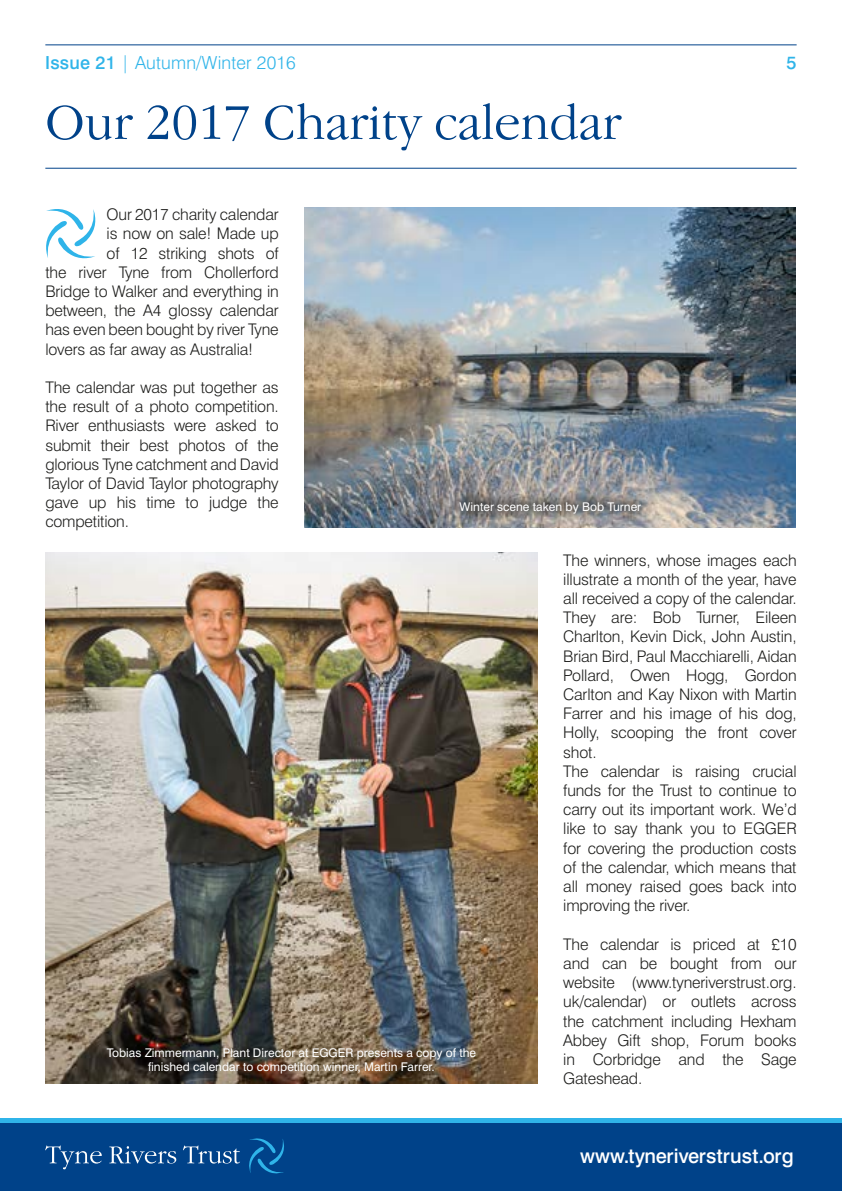
<style>
.page{position:relative;width:842px;height:1191px;background:#fff}
.page>*{position:absolute;margin:0;border:0;box-sizing:border-box;transform-origin:0 0}
.t1{font:300 52px "Garamond IT Cby BT";color:#004289}
.t2{font:500 20px "Swiss 721 BT";letter-spacing:.01em;color:#fff}
.t3{font:300 18px "Swiss 721 BT";letter-spacing:.01em;color:#2fb4e9}
.t4{font:500 18px "Swiss 721 BT";color:#2fb4e9}
.t5{font:300 16px/19.2px "Swiss 721 BT";letter-spacing:-.01em;color:#1d1d1b;text-align:justify}
.t6{font:12px/14.4px "Swiss 721 BT";color:#fff;text-align:center}
.s1{font-weight:500}
</style>
<div class="page">
<div style="left:0;top:1120px;width:842px;height:71px;background:#004289"></div>
<div style="left:0;top:1118px;width:842px;height:5px;background:#2fb4e9"></div>
<svg style="left:45px;top:1145px;width:57px;height:24px"></svg>
<svg style="left:109px;top:1146px;width:67px;height:17px"></svg>
<svg style="left:183px;top:1145px;width:57px;height:18px"></svg>
<svg style="left:249px;top:1138px;width:35px;height:35px"></svg>
<hr style="left:45px;top:44px;width:752px;height:1px;background:#004289">
<hr style="left:45px;top:168px;width:752px;height:1px;background:#004289">
<img style="left:304px;top:207px;width:492px;height:321px">
<img style="left:45px;top:552px;width:493px;height:531px">
<svg style="left:46px;top:209px;width:49px;height:49px"></svg>
<div style="left:447px;top:489px;width:206px;height:36px;background:#1d1d1b;opacity:.75"></div>
<p class="t3" style="left:45px;top:52px;width:252px"><span class="s1">Issue 21</span> | Autumn/Winter 2016</p>
<p class="t4" style="left:787px;top:52px;width:12px">5</p>
<h1 class="t1" style="left:45px;top:92px;width:577px">Our 2017 Charity calendar</h1>
<p class="t5" style="left:107px;top:205px;width:174px">Our 2017 charity calendar</p>
<p class="t5" style="left:107px;top:224px;width:174px">is now on sale! Made up</p>
<p class="t5" style="left:107px;top:243px;width:174px">of 12 striking shots of</p>
<p class="t5" style="left:45px;top:262px;width:235px">the river Tyne from Chollerford</p>
<p class="t5" style="left:45px;top:281px;width:235px">Bridge to Walker and everything in</p>
<p class="t5" style="left:45px;top:301px;width:235px">between, the A4 glossy calendar</p>
<p class="t5" style="left:45px;top:320px;width:235px">has even been bought by river Tyne</p>
<p class="t5" style="left:45px;top:339px;width:209px">lovers as far away as Australia!</p>
<p class="t5" style="left:45px;top:377px;width:235px">The calendar was put together as the result of a photo competition.<br>River enthusiasts were asked to submit their best photos of the glorious Tyne catchment and David Taylor of David Taylor photography gave up his time to judge the competition.</p>
<p class="t6" style="left:460px;top:499px;width:183px">Winter scene taken by Bob Turner</p>
<p class="t6" style="left:107px;top:1045px;width:371px">Tobias Zimmermann, Plant Director at EGGER presents a copy of the finished calendar to competition winner, Martin Farrer.</p>
<p class="t5" style="left:563px;top:550px;width:235px;text-align:left">The winners, whose images each illustrate a month of the year, have all received a copy of the calendar.<br>They are: Bob Turner, Eileen<br>Charlton, Kevin Dick, John Austin,<br>Brian Bird, Paul Macchiarelli, Aidan<br>Pollard, Owen Hogg, Gordon<br>Carlton and Kay Nixon with Martin<br>Farrer and his image of his dog,<br>Holly, scooping the front cover shot.<br>The calendar is raising crucial funds for the Trust to continue to carry out its important work. We’d like to say thank you to EGGER for covering the production costs of the calendar, which means that all money raised goes back into improving the river.</p>
<p class="t5" style="left:563px;top:934px;width:235px">The calendar is priced at £10 and can be bought from our website (www.tyneriverstrust.org. uk/calendar) or outlets across the catchment including Hexham Abbey Gift shop, Forum books in Corbridge and the Sage Gateshead.</p>
<p class="t2" style="left:580px;top:1143px;width:215px">www.tyneriverstrust.org</p>
</div>
